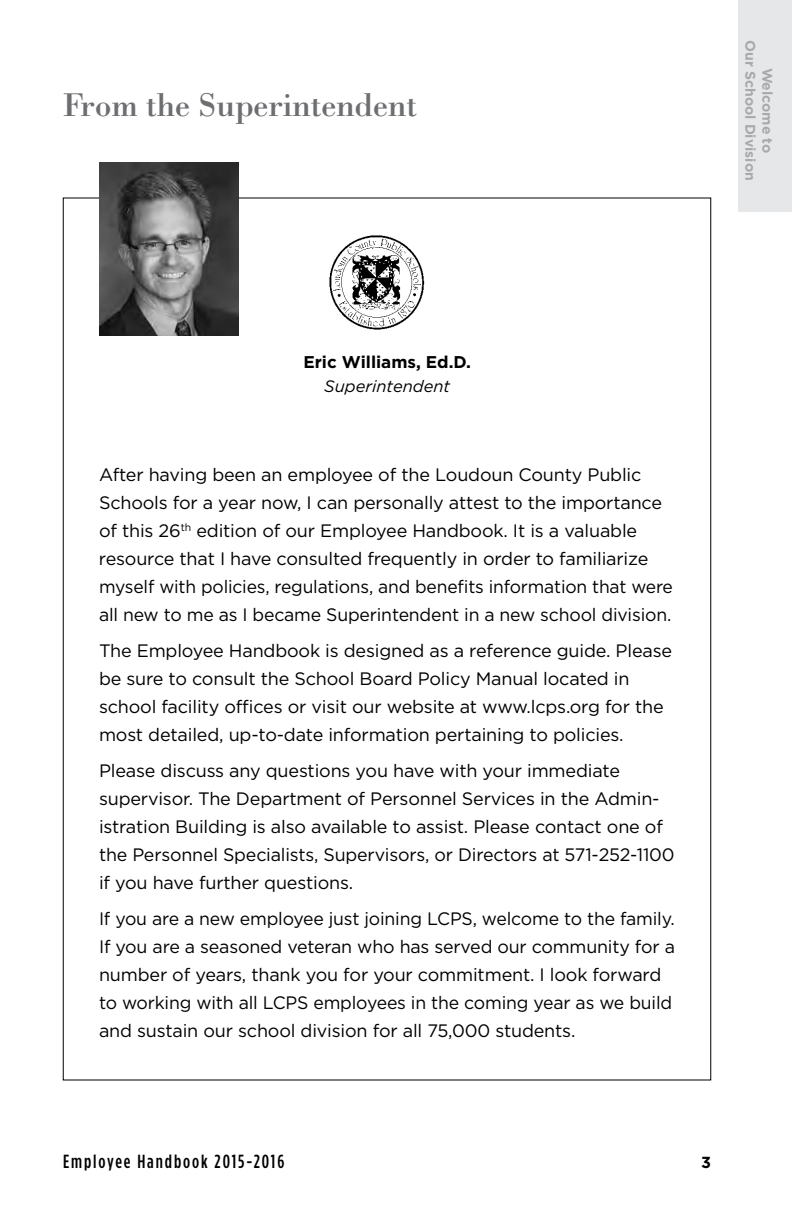
<style>
.page{position:relative;width:792px;height:1224px;background:#fff}
.page>*{position:absolute;margin:0;border:0;box-sizing:border-box;transform-origin:0 0}
.t1{font:34px "Bodoni BT";letter-spacing:-.01em;color:#6d6e71}
.t2{font:500 19px "Gotham Condensed";letter-spacing:.1em;color:#000}
.t3{font:18px/28px "Gotham";letter-spacing:-.01em;color:#000}
.t4{font:700 17px "Gotham";color:#000}
.t5{font:italic 16.4px "Gotham";color:#000}
.t6{font:700 16px "Gotham";color:#000}
.t7{font:700 14px/16.8px "Gotham";color:#a7a9ac;text-align:center}
</style>
<div class="page">
<div style="left:738px;top:0;width:54px;height:212px;background:#e6e7e8"></div>
<img style="left:99px;top:162px;width:140px;height:174px">
<img style="left:329px;top:235px;width:96px;height:95px">
<h1 class="t1" style="left:63px;top:84px;width:356px">From the Superintendent</h1>
<p class="t7" style="left:776px;top:40px;width:142px;rotate:90deg">Welcome to<br>Our School Division</p>
<p class="t4" style="left:303px;top:352px;width:169px">Eric Williams, Ed.D.</p>
<p class="t5" style="left:324px;top:377px;width:127px">Superintendent</p>
<p class="t3" style="left:99px;top:460px;width:575px">After having been an employee of the Loudoun County Public Schools for a year now, I can personally attest to the importance of this 26<sup>th</sup> edition of our Employee Handbook. It is a valuable resource that I have consulted frequently in order to familiarize myself with policies, regulations, and benefits information that were all new to me as I became Superintendent in a new school division.</p>
<p class="t3" style="left:99px;top:636px;width:575px">The Employee Handbook is designed as a reference guide. Please be sure to consult the School Board Policy Manual located in school facility offices or visit our website at www.lcps.org for the most detailed, up-to-date information pertaining to policies.</p>
<p class="t3" style="left:99px;top:756px;width:577px">Please discuss any questions you have with your immediate supervisor. The Department of Personnel Services in the Admin&shy;istration Building is also available to assist. Please contact one of the Personnel Specialists, Supervisors, or Directors at 571-252-1100 if you have further questions.</p>
<p class="t3" style="left:99px;top:904px;width:577px">If you are a new employee just joining LCPS, welcome to the family.<br>If you are a seasoned veteran who has served our community for a number of years, thank you for your commitment. I look forward to working with all LCPS employees in the coming year as we build and sustain our school division for all 75,000 students.</p>
<p class="t2" style="left:63px;top:1151px;width:223px">Employee Handbook 2015-2016</p>
<p class="t6" style="left:701px;top:1153px;width:11px">3</p>
</div>
